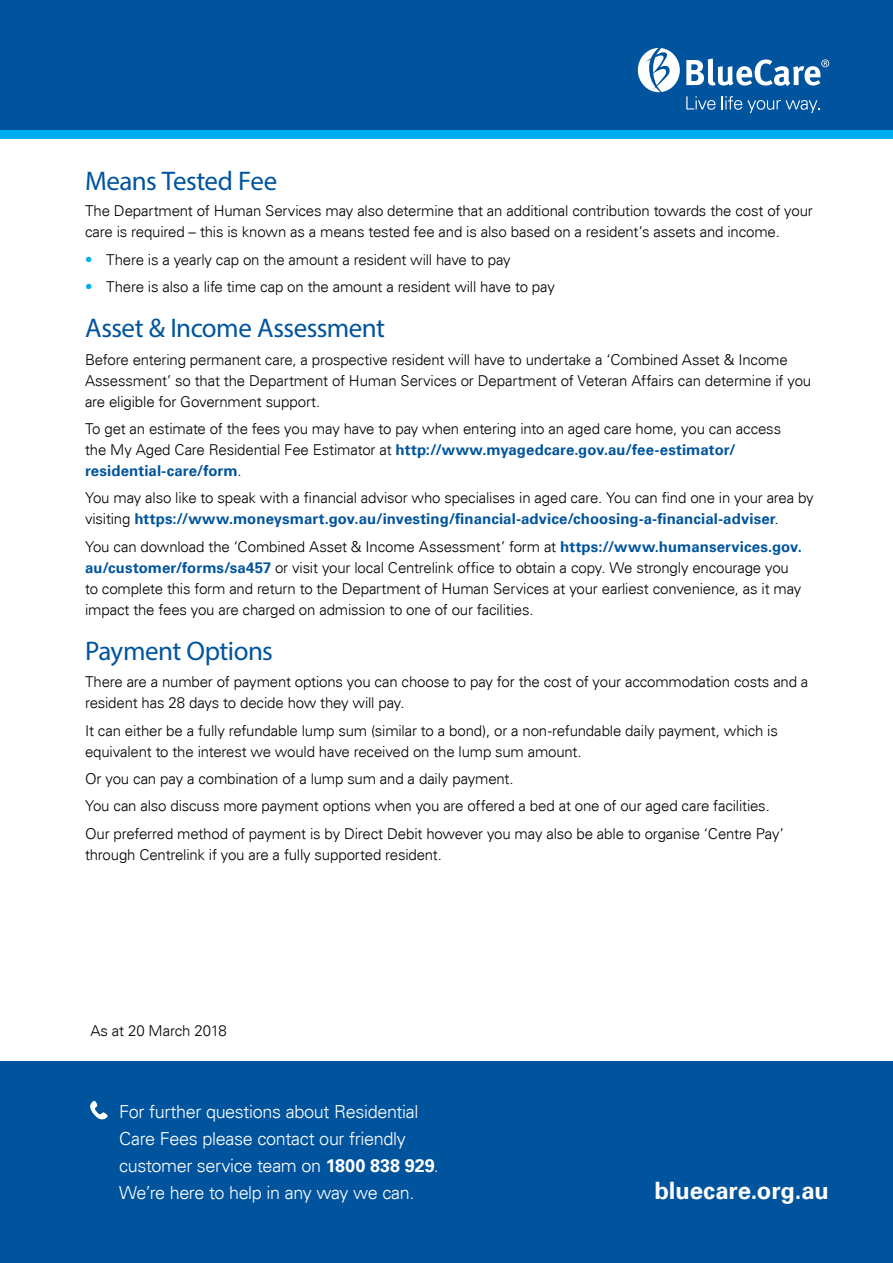
<style>
.page{position:relative;width:893px;height:1263px;background:#fff}
.page>*{position:absolute;margin:0;border:0;box-sizing:border-box;transform-origin:0 0}
.t1{font:27px "Myriad Pro";letter-spacing:-.02em;color:#00549e}
.t2{font:700 24px "Univers";letter-spacing:-.005em;color:#fff}
.t3{font:300 18px/27px "Univers";letter-spacing:-.02em;color:#fff}
.t4{font:300 15px/21px "Univers";letter-spacing:-.01em;color:#000}
.s1{color:#00aeef}
.s2{font-weight:700;color:#00549e}
.s3{font-weight:700}
</style>
<div class="page">
<div style="left:0;top:0;width:893px;height:130px;background:#00549e"></div>
<svg style="left:638px;top:48px;width:42px;height:44px"></svg>
<svg style="left:686px;top:58px;width:143px;height:28px"></svg>
<svg style="left:686px;top:96px;width:29px;height:14px"></svg>
<svg style="left:722px;top:96px;width:97px;height:17px"></svg>
<div style="left:0;top:130px;width:893px;height:9px;background:#00aeef"></div>
<div style="left:0;top:1061px;width:893px;height:202px;background:#00549e"></div>
<svg style="left:90px;top:1101px;width:17px;height:18px"></svg>
<h1 class="t1" style="left:85px;top:165px;width:194px">Means Tested Fee</h1>
<p class="t4" style="left:85px;top:200px;width:729px">The Department of Human Services may also determine that an additional contribution towards the cost of your care is required – this is known as a means tested fee and is also based on a resident’s assets and income.</p>
<p class="t4" style="left:85px;top:249px;width:427px"><span class="s1">•</span> There is a yearly cap on the amount a resident will have to pay</p>
<p class="t4" style="left:85px;top:276px;width:471px"><span class="s1">•</span> There is also a life time cap on the amount a resident will have to pay</p>
<h1 class="t1" style="left:85px;top:311px;width:301px">Asset &amp; Income Assessment</h1>
<p class="t4" style="left:85px;top:349px;width:728px">Before entering permanent care, a prospective resident will have to undertake a ‘Combined Asset &amp; Income<br>Assessment’ so that the Department of Human Services or Department of Veteran Affairs can determine if you are eligible for Government support.</p>
<p class="t4" style="left:85px;top:418px;width:698px">To get an estimate of the fees you may have to pay when entering into an aged care home, you can access the My Aged Care Residential Fee Estimator at <span class="s2">http://www.myagedcare.gov.au/fee-estimator/ residential-care/form</span>.</p>
<p class="t4" style="left:85px;top:487px;width:730px">You may also like to speak with a financial advisor who specialises in aged care. You can find one in your area by visiting <span class="s2">https://www.moneysmart.gov.au/investing/financial-advice/choosing-a-financial-adviser</span>.</p>
<p class="t4" style="left:85px;top:536px;width:718px">You can download the ‘Combined Asset &amp; Income Assessment’ form at <span class="s2">https://www.humanservices.gov. au/customer/forms/sa457</span> or visit your local Centrelink office to obtain a copy. We strongly encourage you to complete this form and return to the Department of Human Services at your earliest convenience, as it may impact the fees you are charged on admission to one of our facilities.</p>
<h1 class="t1" style="left:85px;top:634px;width:189px">Payment Options</h1>
<p class="t4" style="left:85px;top:671px;width:725px">There are a number of payment options you can choose to pay for the cost of your accommodation costs and a resident has 28 days to decide how they will pay.</p>
<p class="t4" style="left:85px;top:720px;width:694px">It can either be a fully refundable lump sum (similar to a bond), or a non-refundable daily payment, which is equivalent to the interest we would have received on the lump sum amount.</p>
<p class="t4" style="left:85px;top:765px;width:700px;line-height:27.3px">Or you can pay a combination of a lump sum and a daily payment.<br>You can also discuss more payment options when you are offered a bed at one of our aged care facilities.<br>Our preferred method of payment is by Direct Debit however you may also be able to organise ‘Centre Pay’</p>
<p class="t4" style="left:85px;top:844px;width:358px">through Centrelink if you are a fully supported resident.</p>
<p class="t4" style="left:90px;top:1020px;width:138px">As at 20 March 2018</p>
<p class="t3" style="left:119px;top:1098px;width:321px">For further questions about Residential Care Fees please contact our friendly customer service team on <span class="s3">1800 838 929</span>.<br>We’re here to help in any way we can.</p>
<h2 class="t2" style="left:654px;top:1176px;width:176px">bluecare.org.au</h2>
</div>
